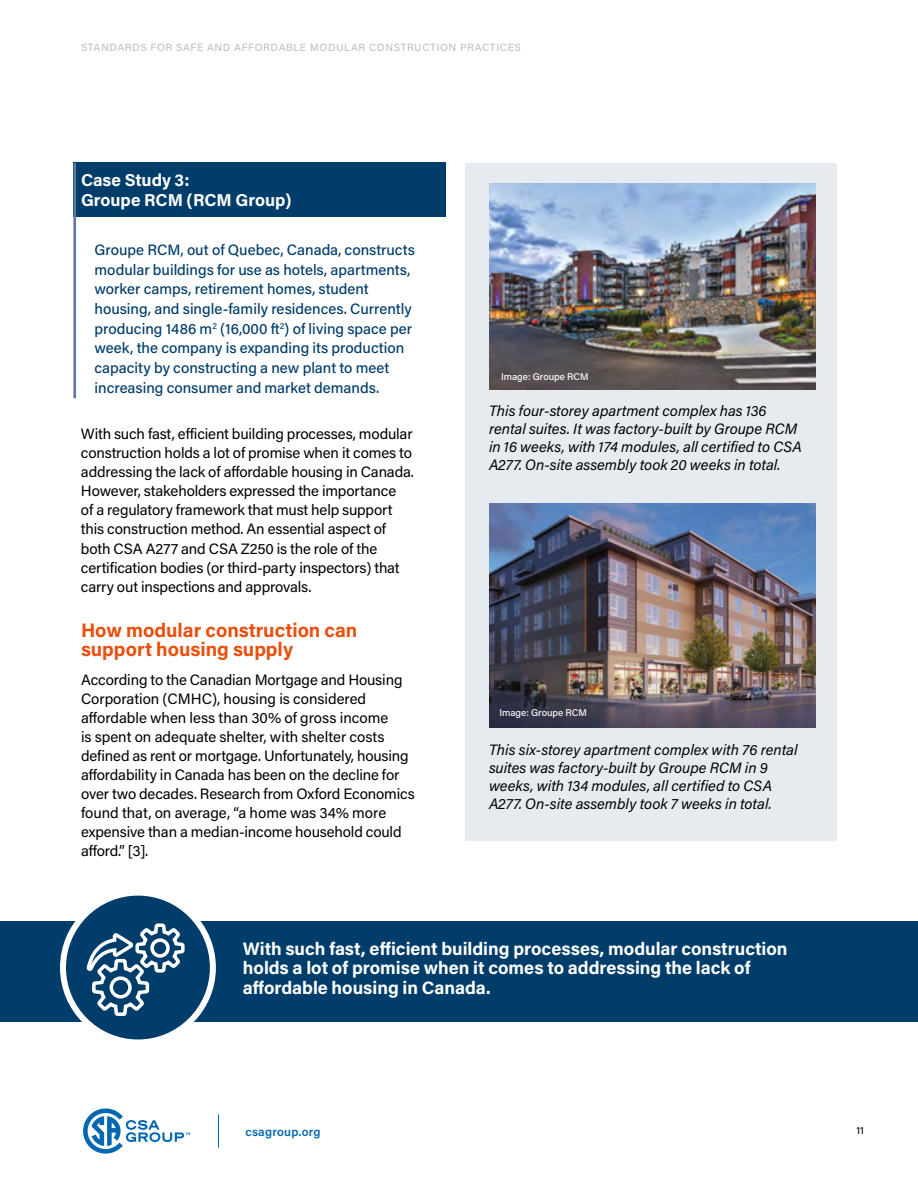
<style>
.page{position:relative;width:918px;height:1188px;background:#fff}
.page>*{position:absolute;margin:0;border:0;box-sizing:border-box;transform-origin:0 0}
.t1{font:700 19.5px/19.5px "Acumin Pro";color:#e9500e}
.t2{font:700 18px/19.5px "Acumin Pro";color:#fff}
.t3{font:700 17.25px/19.5px "Acumin Pro";color:#fff}
.Text{font:15px/19px "Acumin Pro";letter-spacing:-.01em;color:#000}
.t4{font:italic 15px/18px "Acumin Pro";color:#000}
.Text-2{font:500 15px/19.6px "Acumin Pro";color:#003d6a}
.t5{font:600 12px "Acumin Pro";letter-spacing:.02em;color:#0068b2}
.t6{font:500 10.5px "Acumin Pro";letter-spacing:.05em;color:#c3c1c2}
.t7{font:10.5px "Acumin Pro";color:#000}
.t8{font:500 9.75px "Acumin Pro";color:#fff}
</style>
<div class="page">
<hr style="left:218px;top:1114px;width:1px;height:34px;background:#0068b2">
<svg style="left:83px;top:1108px;width:107px;height:46px"></svg>
<div style="left:465px;top:163px;width:372px;height:677px;background:#e6ebf0"></div>
<div style="left:73px;top:163px;width:373px;height:54px;background:#003d6a"></div>
<div style="left:0;top:922px;width:918px;height:100px;background:#003d6a"></div>
<svg style="left:63px;top:893px;width:150px;height:149px"></svg>
<div style="left:60px;top:890px;width:156px;height:155px;border:6px solid #fff;border-radius:50%"></div>
<img style="left:489px;top:183px;width:326px;height:207px">
<img style="left:489px;top:504px;width:326px;height:224px">
<svg style="left:84px;top:895px;width:102px;height:123px"></svg>
<hr style="left:73px;top:163px;width:3px;height:235px;background:#5d799f">
<p class="t6" style="left:81px;top:40px;width:442px">STANDARDS FOR SAFE AND AFFORDABLE MODULAR CONSTRUCTION PRACTICES</p>
<h3 class="t3" style="left:81px;top:169px;width:212px">Case Study 3:<br>Groupe RCM (RCM Group)</h3>
<p class="Text-2" style="left:94px;top:239px;width:322px">Groupe RCM, out of Quebec, Canada, constructs modular buildings for use as hotels, apartments, worker camps, retirement homes, student housing, and single-family residences. Currently producing 1486 m<sup>2</sup> (16,000 ft<sup>2</sup>) of living space per week, the company is expanding its production capacity by constructing a new plant to meet increasing consumer and market demands.</p>
<p class="Text" style="left:81px;top:423px;width:334px">With such fast, efficient building processes, modular construction holds a lot of promise when it comes to addressing the lack of affordable housing in Canada.<br>However, stakeholders expressed the importance<br>of a regulatory framework that must help support this construction method. An essential aspect of both CSA A277 and CSA Z250 is the role of the certification bodies (or third-party inspectors) that carry out inspections and approvals.</p>
<h2 class="t1" style="left:81px;top:620px;width:278px">How modular construction can support housing supply</h2>
<p class="Text" style="left:81px;top:670px;width:335px">According to the Canadian Mortgage and Housing Corporation (CMHC), housing is considered affordable when less than 30% of gross income<br>is spent on adequate shelter, with shelter costs defined as rent or mortgage. Unfortunately, housing affordability in Canada has been on the decline for over two decades. Research from Oxford Economics found that, on average, “a home was 34% more expensive than a median-income household could afford.” [3].</p>
<p class="t8" style="left:501px;top:370px;width:89px">Image: Groupe RCM</p>
<p class="t4" style="left:489px;top:401px;width:314px">This four-storey apartment complex has 136 rental suites. It was factory-built by Groupe RCM in 16 weeks, with 174 modules, all certified to CSA A277. On-site assembly took 20 weeks in total.</p>
<p class="t8" style="left:500px;top:706px;width:89px">Image: Groupe RCM</p>
<p class="t4" style="left:489px;top:740px;width:310px">This six-storey apartment complex with 76 rental suites was factory-built by Groupe RCM in 9 weeks, with 134 modules, all certified to CSA A277. On-site assembly took 7 weeks in total.</p>
<p class="t2" style="left:243px;top:938px;width:546px">With such fast, efficient building processes, modular construction holds a lot of promise when it comes to addressing the lack of affordable housing in Canada.</p>
<p class="t5" style="left:245px;top:1124px;width:77px">csagroup.org</p>
<p class="t7" style="left:857px;top:1123px;width:9px">11</p>
</div>
